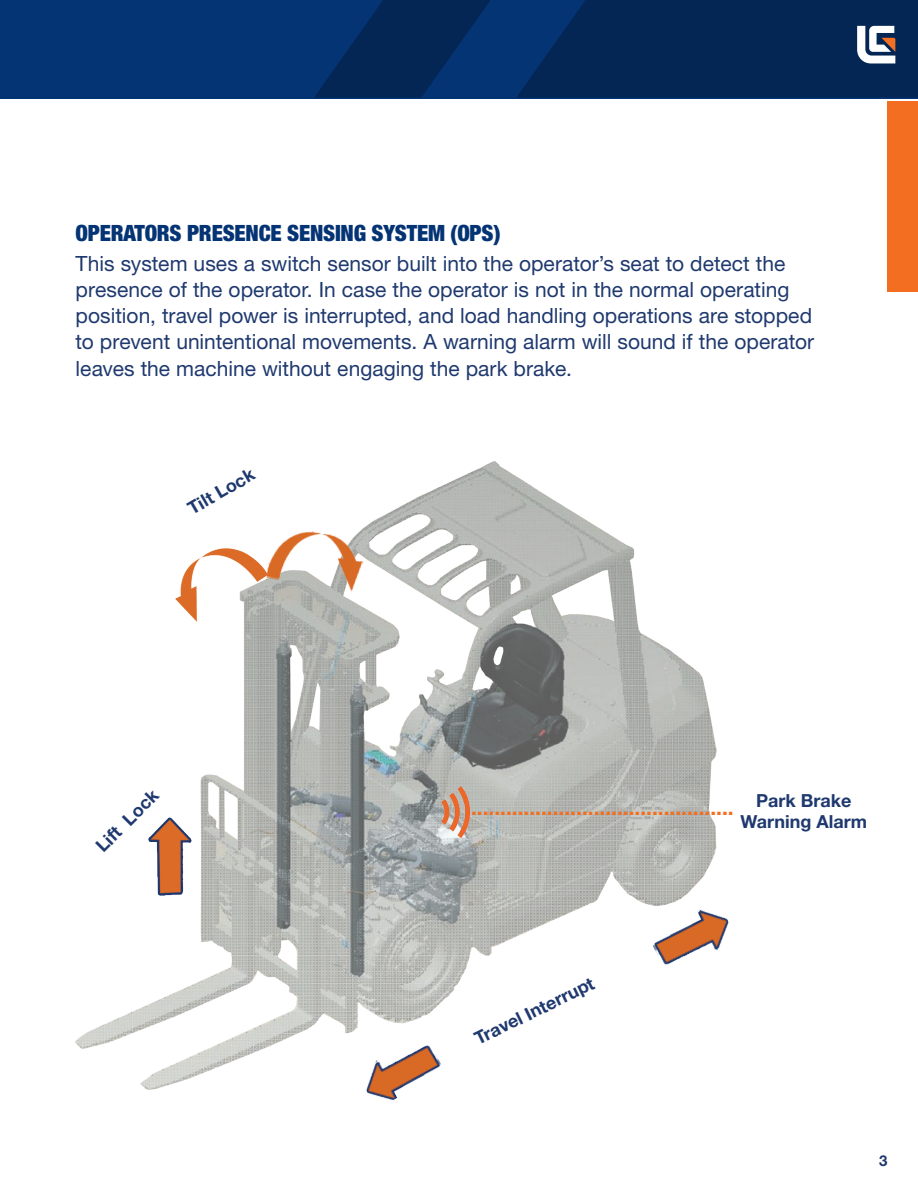
<style>
.page{position:relative;width:918px;height:1188px;background:#fff}
.page>*{position:absolute;margin:0;border:0;box-sizing:border-box;transform-origin:0 0}
.t1{font:900 condensed 22.5px "Helvetica Neue LT Pro";letter-spacing:-.01em;color:#053474}
.t2{font:21px/26.2px "Helvetica Neue LT Pro";color:#1f396f}
.t3{font:700 21px "Helvetica Neue LT Pro";color:#f36e21}
.t4{font:700 18px "Helvetica Neue LT Pro";color:#1f396f}
.t5{font:700 15px "Helvetica Neue LT Pro";color:#1f396f}
</style>
<div class="page">
<div style="left:0;top:0;width:918px;height:98px;background:#053474"></div>
<svg style="left:314px;top:0;width:176px;height:98px"></svg>
<div style="left:888px;top:101px;width:30px;height:190px;background:#f36e21"></div>
<img style="left:76px;top:462px;width:641px;height:627px">
<img style="left:175px;top:548px;width:93px;height:74px">
<img style="left:266px;top:525px;width:101px;height:69px">
<img style="left:148px;top:817px;width:44px;height:79px">
<img style="left:356px;top:1034px;width:89px;height:66px">
<img style="left:648px;top:901px;width:81px;height:74px">
<img style="left:426px;top:759px;width:88px;height:137px">
<svg style="left:517px;top:0;width:401px;height:98px;background:#092c5b"></svg>
<p class="t1" style="left:76px;top:219px;width:426px">OPERATORS PRESENCE SENSING SYSTEM (OPS)</p>
<p class="t2" style="left:76px;top:249px;width:740px">This system uses a switch sensor built into the operator’s seat to detect the presence of the operator. In case the operator is not in the normal operating position, travel power is interrupted, and load handling operations are stopped to prevent unintentional movements. A warning alarm will sound if the operator leaves the machine without engaging the park brake.</p>
<p class="t4" style="left:184px;top:500px;width:75px;rotate:-30deg">Tilt Lock</p>
<p class="t4" style="left:91px;top:841px;width:81px;rotate:-45deg">Lift Lock</p>
<p class="t3" style="left:471px;top:794px;width:382px">............................................. <sup>Park</sup> <sup>Brake</sup></p>
<p class="t4" style="left:741px;top:811px;width:128px">Warning Alarm</p>
<p class="t4" style="left:471px;top:1029px;width:132px;rotate:-26deg">Travel Interrupt</p>
<p class="t5" style="left:879px;top:1151px;width:10px">3</p>
</div>
